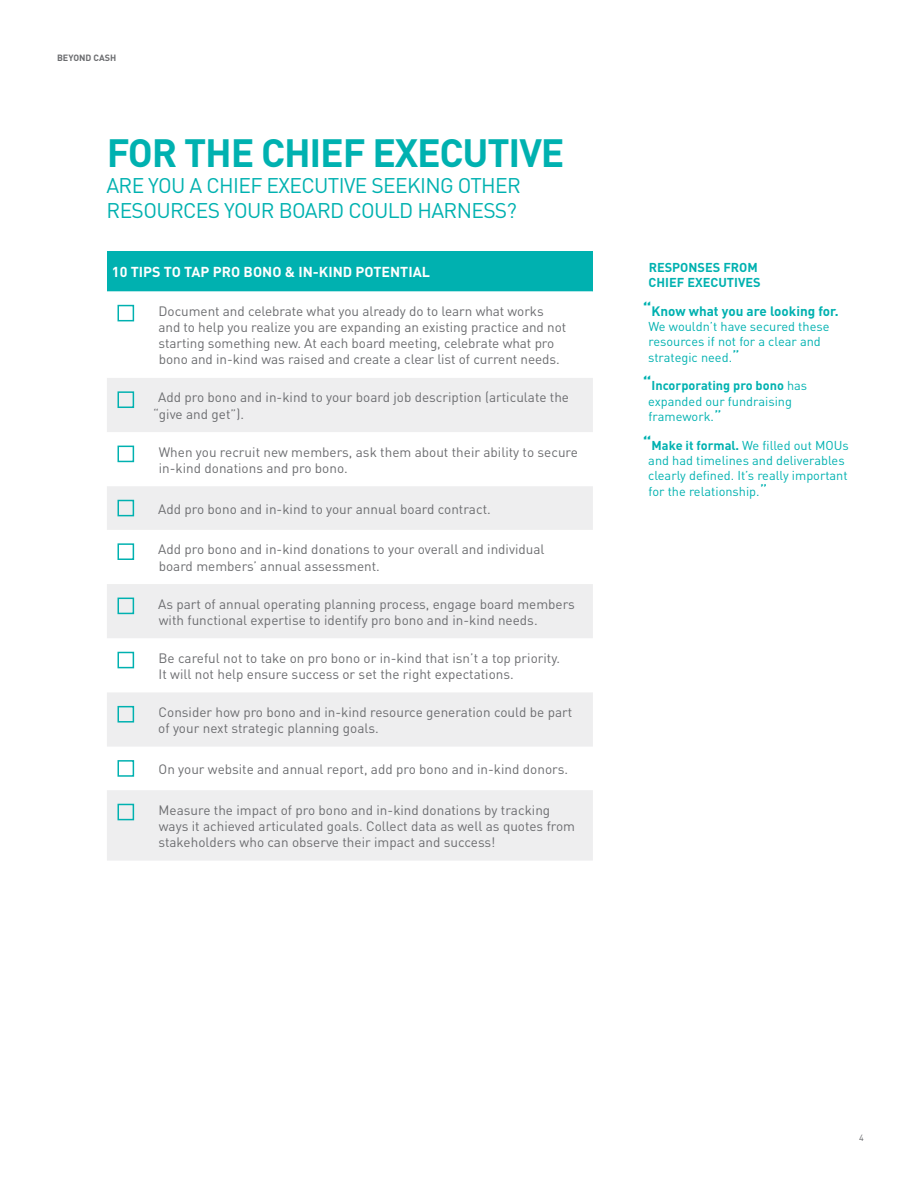
<style>
.page{position:relative;width:918px;height:1188px;background:#fff}
.page>*{position:absolute;margin:0;border:0;box-sizing:border-box;transform-origin:0 0}
.taproot_section_titl{font:700 39px "DIN";letter-spacing:-.03em;color:#00b1b0}
.taproot_section_titl-2{font:21px/25.2px "DIN";letter-spacing:-.03em;color:#00b1b0}
.Taproot_paragraph{font:700 14.25px "DIN";color:#fff}
.Taproot_paragraph-2{font:13.5px/16.2px "DIN";color:#6c6d70}
.Taproot_sidebar_head{font:700 13.5px "DIN";color:#00b1b0}
.Taproot_sidebar_head-2{font:12.75px/15.3px "DIN";color:#00b1b0}
.Taproot_sidebar_head-3{font:700 12.75px/15.3px "DIN";color:#00b1b0}
.t1{font:700 9px "DIN";color:#6c6d70}
.t2{font:9px "DIN";color:#6c6d70}
.s1{font-size:18px}
.s2{font-weight:700;font-size:18px}
.s3{font-weight:700}
</style>
<div class="page">
<div style="left:107px;top:251px;width:486px;height:40px;background:#00b1b0"></div>
<svg style="left:107px;top:378px;width:486px;height:483px;fill:#eeeeef"></svg>
<div style="left:118px;top:305px;width:16px;height:16px;border:2px solid #00b1b0"></div>
<div style="left:118px;top:391px;width:16px;height:17px;border:2px solid #00b1b0"></div>
<div style="left:118px;top:446px;width:16px;height:16px;border:2px solid #00b1b0"></div>
<div style="left:118px;top:500px;width:16px;height:16px;border:2px solid #00b1b0"></div>
<div style="left:118px;top:543px;width:16px;height:17px;border:2px solid #00b1b0"></div>
<div style="left:118px;top:598px;width:16px;height:16px;border:2px solid #00b1b0"></div>
<div style="left:118px;top:652px;width:16px;height:16px;border:2px solid #00b1b0"></div>
<div style="left:118px;top:706px;width:16px;height:17px;border:2px solid #00b1b0"></div>
<div style="left:118px;top:760px;width:16px;height:17px;border:2px solid #00b1b0"></div>
<div style="left:118px;top:804px;width:16px;height:16px;border:2px solid #00b1b0"></div>
<p class="t1" style="left:57px;top:52px;width:61px">BEYOND CASH</p>
<p class="taproot_section_titl" style="left:107px;top:128px;width:459px">FOR THE CHIEF EXECUTIVE</p>
<p class="taproot_section_titl-2" style="left:106px;top:172px;width:416px">ARE YOU A CHIEF EXECUTIVE SEEKING OTHER<br>RESOURCES YOUR BOARD COULD HARNESS?</p>
<p class="Taproot_paragraph" style="left:112px;top:263px;width:320px">10 TIPS TO TAP PRO BONO &amp; IN-KIND POTENTIAL</p>
<p class="Taproot_paragraph-2" style="left:159px;top:303px;width:409px">Document and celebrate what you already do to learn what works and to help you realize you are expanding an existing practice and not starting something new. At each board meeting, celebrate what pro bono and in-kind was raised and create a clear list of current needs.</p>
<p class="Taproot_paragraph-2" style="left:153px;top:389px;width:418px;text-indent:5px">Add pro bono and in-kind to your board job description (articulate the “give and get”).</p>
<p class="Taproot_paragraph-2" style="left:159px;top:443px;width:421px">When you recruit new members, ask them about their ability to secure in-kind donations and pro bono.</p>
<p class="Taproot_paragraph-2" style="left:158px;top:500px;width:334px">Add pro bono and in-kind to your annual board contract.</p>
<p class="Taproot_paragraph-2" style="left:158px;top:541px;width:388px">Add pro bono and in-kind donations to your overall and individual board members’ annual assessment.</p>
<p class="Taproot_paragraph-2" style="left:158px;top:595px;width:418px">As part of annual operating planning process, engage board members with functional expertise to identify pro bono and in-kind needs.</p>
<p class="Taproot_paragraph-2" style="left:159px;top:649px;width:403px">Be careful not to take on pro bono or in-kind that isn’t a top priority.<br>It will not help ensure success or set the right expectations.</p>
<p class="Taproot_paragraph-2" style="left:158px;top:704px;width:416px">Consider how pro bono and in-kind resource generation could be part of your next strategic planning goals.</p>
<p class="Taproot_paragraph-2" style="left:159px;top:761px;width:411px">On your website and annual report, add pro bono and in-kind donors.</p>
<p class="Taproot_paragraph-2" style="left:159px;top:801px;width:418px">Measure the impact of pro bono and in-kind donations by tracking ways it achieved articulated goals. Collect data as well as quotes from stakeholders who can observe their impact and success!</p>
<p class="Taproot_sidebar_head-3" style="left:649px;top:259px;width:114px">RESPONSES FROM<br>CHIEF EXECUTIVES</p>
<p class="Taproot_sidebar_head" style="left:643px;top:302px;width:197px"><span class="s1">“</span>Know what you are looking for.</p>
<p class="Taproot_sidebar_head-2" style="left:648px;top:319px;width:183px">We wouldn’t have secured these resources if not for a clear and strategic need.<span class="s1">”</span></p>
<p class="Taproot_sidebar_head-2" style="left:648px;top:378px;width:161px;text-indent:-5px"><span class="s2">“</span><span class="s3">Incorporating pro bono</span> has expanded our fundraising framework.<span class="s1">”</span></p>
<p class="Taproot_sidebar_head-2" style="left:648px;top:437px;width:202px;text-indent:-5px"><span class="s2">“</span><span class="s3">Make it formal.</span> We filled out MOUs and had timelines and deliverables clearly defined. It’s really important for the relationship.<span class="s1">”</span></p>
<p class="t2" style="left:859px;top:1132px;width:6px">4</p>
</div>
